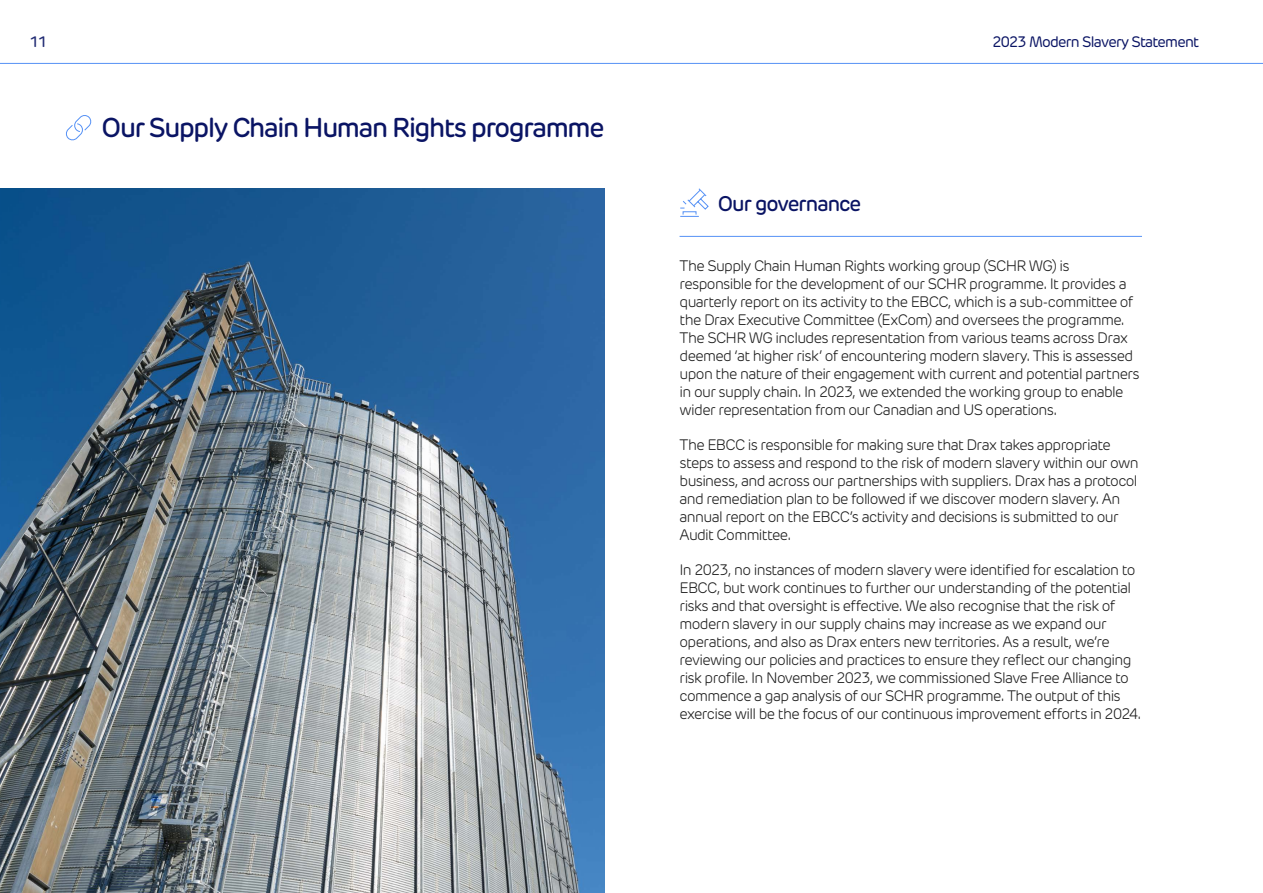
<style>
.page{position:relative;width:1263px;height:893px;background:#fff}
.page>*{position:absolute;margin:0;border:0;box-sizing:border-box;transform-origin:0 0}
.t1{font:500 27px "New Rubrik";letter-spacing:-.05em;color:#0a1464}
.t2{font:500 21px "New Rubrik";letter-spacing:-.05em;color:#0a1464}
.t3{font:300 15px/18px "New Rubrik";letter-spacing:-.04em;color:#1a1a1a}
.t4{font:15px "New Rubrik";letter-spacing:-.05em;color:#0a1464}
.t5{font:500 15px "New Rubrik";color:#222c74}
</style>
<div class="page">
<hr style="left:0;top:63px;width:1263px;height:1px;background:#5591f5">
<img style="left:0;top:189px;width:605px;height:704px">
<svg style="left:66px;top:115px;width:26px;height:26px"></svg>
<hr style="left:679px;top:236px;width:463px;height:1px;background:#5591f5">
<svg style="left:680px;top:188px;width:29px;height:29px"></svg>
<p class="t5" style="left:29px;top:32px;width:19px">11</p>
<p class="t4" style="left:992px;top:32px;width:208px">2023 Modern Slavery Statement</p>
<h1 class="t1" style="left:102px;top:111px;width:504px">Our Supply Chain Human Rights programme</h1>
<h2 class="t2" style="left:718px;top:190px;width:145px">Our governance</h2>
<p class="t3" style="left:679px;top:257px;width:462px">The Supply Chain Human Rights working group (SCHR WG) is responsible for the development of our SCHR programme. It provides a quarterly report on its activity to the EBCC, which is a sub-committee of the Drax Executive Committee (ExCom) and oversees the programme.<br>The SCHR WG includes representation from various teams across Drax deemed ‘at higher risk’ of encountering modern slavery. This is assessed upon the nature of their engagement with current and potential partners in our supply chain. In 2023, we extended the working group to enable wider representation from our Canadian and US operations.</p>
<p class="t3" style="left:679px;top:436px;width:461px">The EBCC is responsible for making sure that Drax takes appropriate steps to assess and respond to the risk of modern slavery within our own business, and across our partnerships with suppliers. Drax has a protocol and remediation plan to be followed if we discover modern slavery. An annual report on the EBCC’s activity and decisions is submitted to our Audit Committee.</p>
<p class="t3" style="left:679px;top:561px;width:460px">In 2023, no instances of modern slavery were identified for escalation to EBCC, but work continues to further our understanding of the potential risks and that oversight is effective. We also recognise that the risk of modern slavery in our supply chains may increase as we expand our operations, and also as Drax enters new territories. As a result, we’re reviewing our policies and practices to ensure they reflect our changing risk profile. In November 2023, we commissioned Slave Free Alliance to commence a gap analysis of our SCHR programme. The output of this exercise will be the focus of our continuous improvement efforts in 2024.</p>
</div>
